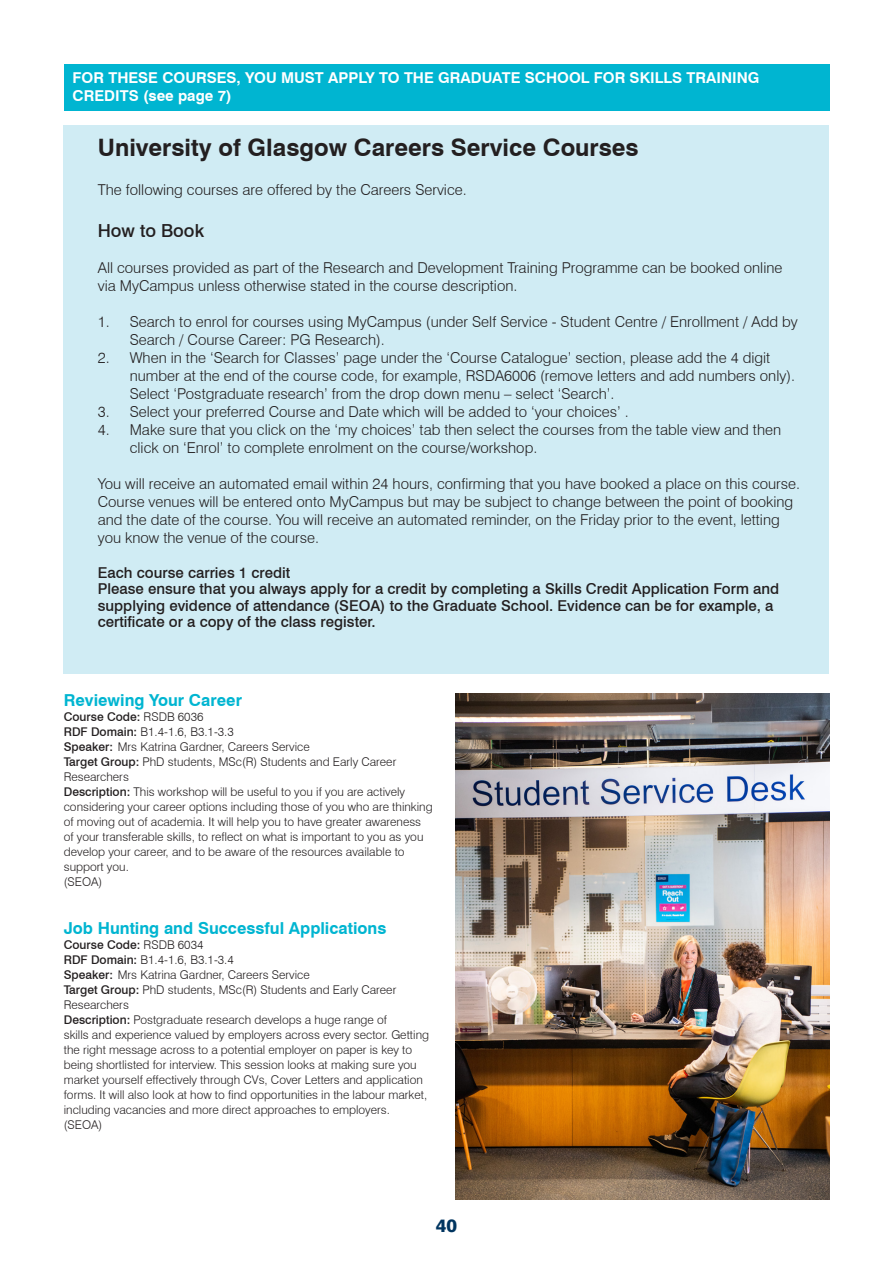
<style>
.page{position:relative;width:893px;height:1263px;background:#fff}
.page>*{position:absolute;margin:0;border:0;box-sizing:border-box;transform-origin:0 0}
.t1{font:700 24px "Swiss 721 BT";color:#231f20}
.t2{font:500 18px "Swiss 721 BT";color:#231f20}
.t3{font:800 18px "Swiss 721 BT";color:#003560}
.t4{font:700 16.5px "Swiss 721 BT";color:#00b5d1}
.t5{font:300 15px/18px "Swiss 721 BT";color:#231f20}
.t6{font:500 15px/16.5px "Swiss 721 BT";color:#231f20}
.t7{font:700 15px/18px "Swiss 721 BT";color:#fff}
.t8{font:300 12px/15px "Swiss 721 BT";color:#231f20}
.t9{font:500 12px "Swiss 721 BT";color:#231f20}
.s1{font-weight:300}
.s2{font-weight:500}
</style>
<div class="page">
<div style="left:64px;top:125px;width:765px;height:548px;background:#d0ecf4"></div>
<div style="left:64px;top:64px;width:765px;height:47px;background:#00b5d1"></div>
<img style="left:455px;top:693px;width:374px;height:506px">
<p class="t7" style="left:73px;top:69px;width:688px">FOR THESE COURSES, YOU MUST APPLY TO THE GRADUATE SCHOOL FOR SKILLS TRAINING<br>CREDITS (see page 7)</p>
<p class="t1" style="left:98px;top:133px;width:542px">University of Glasgow Careers Service Courses</p>
<p class="t5" style="left:98px;top:181px;width:370px">The following courses are offered by the Careers Service.</p>
<p class="t2" style="left:98px;top:220px;width:108px">How to Book</p>
<p class="t5" style="left:98px;top:259px;width:686px">All courses provided as part of the Research and Development Training Programme can be booked online via MyCampus unless otherwise stated in the course description.</p>
<p class="t5" style="left:130px;top:313px;width:669px;text-indent:-32px">1. Search to enrol for courses using MyCampus (under Self Service - Student Centre / Enrollment / Add by<br>Search / Course Career: PG Research).</p>
<p class="t5" style="left:130px;top:349px;width:667px;text-indent:-32px">2. When in the ‘Search for Classes’ page under the ‘Course Catalogue’ section, please add the 4 digit number at the end of the course code, for example, RSDA6006 (remove letters and add numbers only).<br>Select ‘Postgraduate research’ from the drop down menu – select ‘Search’.</p>
<p class="t5" style="left:98px;top:403px;width:533px">3. Select your preferred Course and Date which will be added to ‘your choices’ .</p>
<p class="t5" style="left:130px;top:421px;width:653px;text-indent:-32px">4. Make sure that you click on the ‘my choices’ tab then select the courses from the table view and then click on ‘Enrol’ to complete enrolment on the course/workshop.</p>
<p class="t5" style="left:98px;top:475px;width:704px">You will receive an automated email within 24 hours, confirming that you have booked a place on this course.</p>
<p class="t5" style="left:98px;top:493px;width:697px">Course venues will be entered onto MyCampus but may be subject to change between the point of booking and the date of the course. You will receive an automated reminder, on the Friday prior to the event, letting you know the venue of the course.</p>
<p class="t6" style="left:98px;top:564px;width:194px">Each course carries 1 credit</p>
<p class="t6" style="left:98px;top:581px;width:683px">Please ensure that you always apply for a credit by completing a Skills Credit Application Form and supplying evidence of attendance (SEOA) to the Graduate School. Evidence can be for example, a certificate or a copy of the class register.</p>
<p class="t4" style="left:64px;top:690px;width:180px">Reviewing Your Career</p>
<p class="t9" style="left:64px;top:709px;width:141px">Course Code: <span class="s1">RSDB 6036</span></p>
<p class="t8" style="left:64px;top:724px;width:172px"><span class="s2">RDF Domain:</span> B1.4-1.6, B3.1-3.3</p>
<p class="t8" style="left:64px;top:739px;width:247px"><span class="s2">Speaker:</span> Mrs Katrina Gardner, Careers Service</p>
<p class="t8" style="left:64px;top:754px;width:334px"><span class="s2">Target Group:</span> PhD students, MSc(R) Students and Early Career<br>Researchers</p>
<p class="t8" style="left:64px;top:784px;width:370px"><span class="s2">Description:</span> This workshop will be useful to you if you are actively considering your career options including those of you who are thinking of moving out of academia. It will help you to have greater awareness of your transferable skills, to reflect on what is important to you as you develop your career, and to be aware of the resources available to support you.<br>(SEOA)</p>
<p class="t4" style="left:64px;top:918px;width:324px">Job Hunting and Successful Applications</p>
<p class="t8" style="left:64px;top:937px;width:172px"><span class="s2">Course Code:</span> RSDB 6034<br><span class="s2">RDF Domain:</span> B1.4-1.6, B3.1-3.4</p>
<p class="t8" style="left:64px;top:967px;width:247px"><span class="s2">Speaker:</span> Mrs Katrina Gardner, Careers Service</p>
<p class="t8" style="left:64px;top:982px;width:334px"><span class="s2">Target Group:</span> PhD students, MSc(R) Students and Early Career<br>Researchers</p>
<p class="t8" style="left:64px;top:1012px;width:367px"><span class="s2">Description:</span> Postgraduate research develops a huge range of<br>skills and experience valued by employers across every sector. Getting the right message across to a potential employer on paper is key to being shortlisted for interview. This session looks at making sure you market yourself effectively through CVs, Cover Letters and application forms. It will also look at how to find opportunities in the labour market, including vacancies and more direct approaches to employers.</p>
<p class="t8" style="left:64px;top:1117px;width:40px">(SEOA)</p>
<p class="t3" style="left:436px;top:1215px;width:23px">40</p>
</div>
